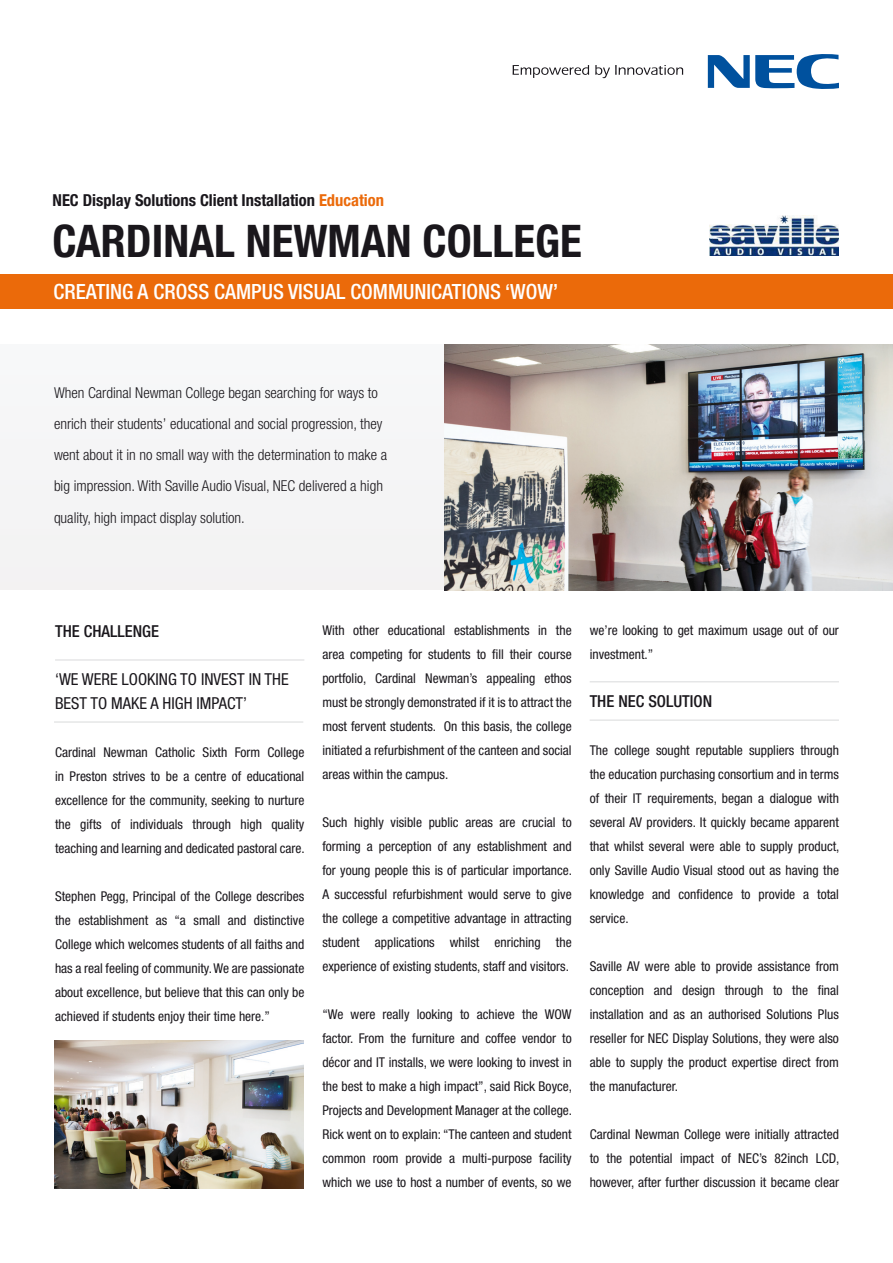
<style>
.page{position:relative;width:893px;height:1263px;background:#fff}
.page>*{position:absolute;margin:0;border:0;box-sizing:border-box;transform-origin:0 0}
.t1{font:700 condensed 45px "Helvetica Neue LT Std";color:#1a171c}
.t2{font:500 condensed 21px "Helvetica Neue LT Std";color:#fff}
.t3{font:condensed 16.5px/24px "Helvetica Neue LT Std";color:#1a171c}
.t4{font:700 condensed 16.5px "Helvetica Neue LT Std";color:#1a171c}
.t5{font:500 condensed 16.5px "Helvetica Neue LT Std";color:#1a171c}
.t6{font:300 condensed 15px/31.2px "Helvetica Neue LT Std";color:#1a171c}
.t7{font:condensed 13.5px/24px "Helvetica Neue LT Std";color:#1a171c;text-align:justify}
.s1{color:#eb6a0a}
</style>
<div class="page">
<div style="left:0;top:344px;width:479px;height:246px;background:#f5f5f6"></div>
<div style="left:0;top:274px;width:893px;height:35px;background:#eb6a0a"></div>
<svg style="left:513px;top:65px;width:76px;height:13px"></svg>
<svg style="left:595px;top:65px;width:88px;height:13px"></svg>
<svg style="left:708px;top:54px;width:131px;height:35px"></svg>
<hr style="left:55px;top:660px;width:249px;height:1px;background:#d9dadb">
<hr style="left:54px;top:722px;width:249px;height:1px;background:#d9dadb">
<hr style="left:590px;top:681px;width:249px;height:1px;background:#d9dadb">
<hr style="left:590px;top:720px;width:249px;height:1px;background:#d9dadb">
<img style="left:54px;top:1041px;width:250px;height:147px">
<img style="left:709px;top:216px;width:130px;height:39px">
<img style="left:444px;top:344px;width:449px;height:246px">
<p class="t4" style="left:53px;top:190px;width:333px">NEC Display Solutions Client Installation <span class="s1">Education</span></p>
<p class="t1" style="left:53px;top:213px;width:531px">CARDINAL NEWMAN COLLEGE</p>
<p class="t2" style="left:54px;top:279px;width:506px">CREATING A CROSS CAMPUS VISUAL COMMUNICATIONS ‘WOW’</p>
<p class="t6" style="left:54px;top:377px;width:335px">When Cardinal Newman College began searching for ways to enrich their students’ educational and social progression, they went about it in no small way with the determination to make a big impression. With Saville Audio Visual, NEC delivered a high quality, high impact display solution.</p>
<p class="t5" style="left:55px;top:621px;width:105px">THE CHALLENGE</p>
<p class="t3" style="left:55px;top:667px;width:235px">‘WE WERE LOOKING TO INVEST IN THE<br>BEST TO MAKE A HIGH IMPACT’</p>
<p class="t7" style="left:55px;top:740px;width:251px">Cardinal Newman Catholic Sixth Form College in Preston strives to be a centre of educational excellence for the community, seeking to nurture the gifts of individuals through high quality teaching and learning and dedicated pastoral care.</p>
<p class="t7" style="left:55px;top:884px;width:251px">Stephen Pegg, Principal of the College describes the establishment as “a small and distinctive College which welcomes students of all faiths and has a real feeling of community. We are passionate about excellence, but believe that this can only be achieved if students enjoy their time here.”</p>
<p class="t7" style="left:322px;top:618px;width:251px">With other educational establishments in the area competing for students to fill their course portfolio, Cardinal Newman’s appealing ethos must be strongly demonstrated if it is to attract the most fervent students. On this basis, the college initiated a refurbishment of the canteen and social areas within the campus.</p>
<p class="t7" style="left:322px;top:810px;width:251px">Such highly visible public areas are crucial to forming a perception of any establishment and for young people this is of particular importance.<br>A successful refurbishment would serve to give the college a competitive advantage in attracting student applications whilst enriching the experience of existing students, staff and visitors.</p>
<p class="t7" style="left:322px;top:1002px;width:251px">“We were really looking to achieve the WOW factor. From the furniture and coffee vendor to décor and IT installs, we were looking to invest in the best to make a high impact”, said Rick Boyce, Projects and Development Manager at the college.<br>Rick went on to explain: “The canteen and student common room provide a multi-purpose facility which we use to host a number of events, so we</p>
<p class="t7" style="left:590px;top:618px;width:251px">we’re looking to get maximum usage out of our investment.”</p>
<p class="t5" style="left:590px;top:691px;width:124px">THE NEC SOLUTION</p>
<p class="t7" style="left:590px;top:738px;width:251px">The college sought reputable suppliers through the education purchasing consortium and in terms of their IT requirements, began a dialogue with several AV providers. It quickly became apparent that whilst several were able to supply product, only Saville Audio Visual stood out as having the knowledge and confidence to provide a total service.</p>
<p class="t7" style="left:590px;top:954px;width:251px">Saville AV were able to provide assistance from conception and design through to the final installation and as an authorised Solutions Plus reseller for NEC Display Solutions, they were also able to supply the product expertise direct from the manufacturer.</p>
<p class="t7" style="left:590px;top:1122px;width:251px">Cardinal Newman College were initially attracted to the potential impact of NEC’s 82inch LCD, however, after further discussion it became clear</p>
</div>
